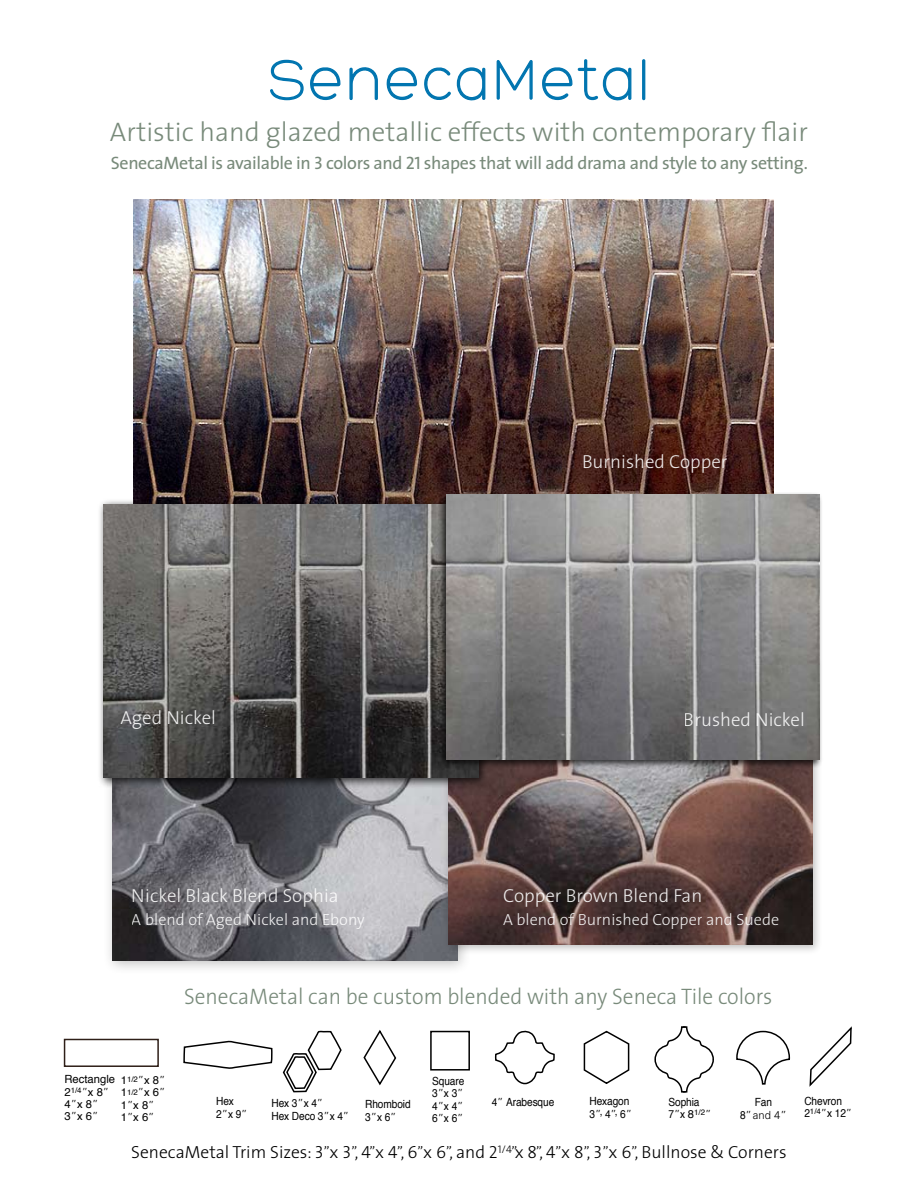
<style>
.page{position:relative;width:918px;height:1188px;background:#fff}
.page>*{position:absolute;margin:0;border:0;box-sizing:border-box;transform-origin:0 0}
.t1{font:300 60px "Hero";letter-spacing:.05em;color:#0175b0;scale:.94 1}
.t2{font:300 27px "The Sans";color:#788a7a}
.t3{font:300 22.5px "The Sans";color:#788a7a;scale:.95 1}
.t4{font:300 18.9px "The Sans";color:#fff}
.t5{font:18px "The Sans";letter-spacing:-.02em;color:#788a7a}
.t6{font:300 17.55px "The Sans";color:#000}
.t7{font:300 16.2px "The Sans";color:#fff}
.t8{font:11.25px/12.3px "Helvetica";letter-spacing:-.01em;color:#000;scale:.9 1}
.t9{font:11.25px/12.3px "Helvetica";letter-spacing:-.01em;color:#000}
.t10{font:300 11.25px "Univers";color:#000}
.s1{font-family:"Univers";font-weight:300}
.s2{font-size:7.8px}
.s3{font-family:"Helvetica";font-weight:400}
.s4{font-size:14.85px}
</style>
<div class="page">
<img style="left:134px;top:200px;width:639px;height:298px">
<div style="left:102px;top:571px;width:376px;height:411px;background:#000;opacity:.25"></div>
<img style="left:112px;top:795px;width:331px;height:166px">
<div style="left:443px;top:653px;width:386px;height:309px;background:#000;opacity:.25"></div>
<img style="left:449px;top:775px;width:364px;height:170px">
<div style="left:97px;top:498px;width:398px;height:297px;background:#000;opacity:.75"></div>
<img style="left:104px;top:504px;width:375px;height:274px">
<div style="left:438px;top:492px;width:391px;height:283px;background:#000;opacity:.75"></div>
<img style="left:447px;top:495px;width:373px;height:265px">
<svg style="left:363px;top:1030px;width:34px;height:56px"></svg>
<div style="left:64px;top:1039px;width:95px;height:28px;border:2px solid #2e1f18"></div>
<svg style="left:583px;top:1030px;width:47px;height:54px"></svg>
<div style="left:430px;top:1031px;width:40px;height:40px;border:2px solid #000"></div>
<svg style="left:183px;top:1040px;width:90px;height:29px"></svg>
<svg style="left:494px;top:1030px;width:61px;height:55px"></svg>
<svg style="left:282px;top:1030px;width:60px;height:63px"></svg>
<svg style="left:654px;top:1026px;width:60px;height:67px"></svg>
<svg style="left:809px;top:1026px;width:43px;height:61px"></svg>
<svg style="left:736px;top:1030px;width:55px;height:55px"></svg>
<svg style="left:270px;top:59px;width:34px;height:42px"></svg>
<svg style="left:311px;top:67px;width:30px;height:200px"></svg>
<svg style="left:349px;top:67px;width:29px;height:33px"></svg>
<svg style="left:387px;top:67px;width:99px;height:200px"></svg>
<svg style="left:496px;top:60px;width:37px;height:39px"></svg>
<svg style="left:543px;top:59px;width:89px;height:208px"></svg>
<div style="left:642px;top:59px;width:3px;height:41px;border:1px solid #0175b0"></div>
<h1 class="t1" style="left:269px;top:50px;width:406px">SenecaMetal</h1>
<h2 class="t2" style="left:110px;top:110px;width:700px">Artistic hand glazed metallic effects with contemporary flair</h2>
<h3 class="t5" style="left:111px;top:148px;width:699px">SenecaMetal is available in 3 colors and 21 shapes that will add drama and style to any setting.</h3>
<h3 class="t4" style="left:582px;top:446px;width:147px">Burnished Copper</h3>
<h3 class="t4" style="left:121px;top:702px;width:97px">Aged Nickel</h3>
<h3 class="t4" style="left:684px;top:704px;width:123px">Brushed Nickel</h3>
<h3 class="t4" style="left:132px;top:880px;width:208px">Nickel Black Blend Sophia</h3>
<h3 class="t7" style="left:132px;top:906px;width:235px">A blend of Aged Nickel and Ebony</h3>
<h3 class="t4" style="left:503px;top:880px;width:201px">Copper Brown Blend Fan</h3>
<h3 class="t7" style="left:503px;top:906px;width:278px">A blend of Burnished Copper and Suede</h3>
<h3 class="t3" style="left:184px;top:978px;width:621px">SenecaMetal can be custom blended with any Seneca Tile colors</h3>
<p class="t9" style="left:64px;top:1074px;width:52px">Rectangle<br>2<sup>1/4</sup><span class="s1">”</span>x 8<span class="s1">”<br></span>4<span class="s1">”</span>x 8<span class="s1">”<br></span>3<span class="s1">”</span>x 6<span class="s1">”</span></p>
<p class="t9" style="left:121px;top:1074px;width:46px">1<span class="s2">1/2</span><span class="s1">”</span>x 8<span class="s1">”<br></span>1<span class="s2">1/2</span><span class="s1">”</span>x 6<span class="s1">”<br></span>1<span class="s1">”</span>x 8<span class="s1">”<br></span>1<span class="s1">”</span>x 6<span class="s1">”</span></p>
<p class="t8" style="left:432px;top:1075px;width:37px;text-align:justify">Square 3<span class="s1">”</span>x 3<span class="s1">” </span>4<span class="s1">”</span>x 4<span class="s1">” </span>6<span class="s1">”</span>x 6<span class="s1">”</span></p>
<p class="t8" style="left:216px;top:1095px;width:36px">Hex<br>2<span class="s1">”</span>x 9<span class="s1">”</span></p>
<p class="t8" style="left:668px;top:1096px;width:49px">Sophia<br>7<span class="s1">”</span>x 8<sup>1/2</sup><span class="s1">”</span></p>
<p class="t8" style="left:804px;top:1095px;width:55px">Chevron<br>2<sup>1/4</sup><span class="s1">”</span>x 12<span class="s1">”</span></p>
<p class="t8" style="left:589px;top:1095px;width:49px">Hexagon<br>3<span class="s1">”</span>, 4<span class="s1">”</span>, 6<span class="s1">”</span></p>
<p class="t8" style="left:755px;top:1096px;width:21px">Fan</p>
<p class="t10" style="left:740px;top:1108px;width:48px"><span class="s3">8</span>” and 4”</p>
<p class="t8" style="left:272px;top:1097px;width:59px">Hex 3<span class="s1">”</span>x 4<span class="s1">”</span></p>
<p class="t8" style="left:492px;top:1097px;width:71px">4<span class="s1">”</span> Arabesque</p>
<p class="t8" style="left:272px;top:1110px;width:88px">Hex Deco 3<span class="s1">”</span>x 4<span class="s1">”</span></p>
<p class="t8" style="left:365px;top:1098px;width:52px">Rhomboid<br>3<span class="s1">”</span>x 6<span class="s1">”</span></p>
<h3 class="t6" style="left:131px;top:1138px;width:657px">SenecaMetal Trim Sizes: 3<span class="s4">”</span>x 3<span class="s4">”</span>, 4<span class="s4">”</span>x 4<span class="s4">”</span>, 6<span class="s4">”</span>x 6<span class="s4">”</span>, and 2<sup>1/4</sup><span class="s4">”</span>x 8<span class="s4">”</span>, 4<span class="s4">”</span>x 8<span class="s4">”</span>, 3<span class="s4">”</span>x 6<span class="s4">”</span>, Bullnose &amp; Corners</h3>
</div>
